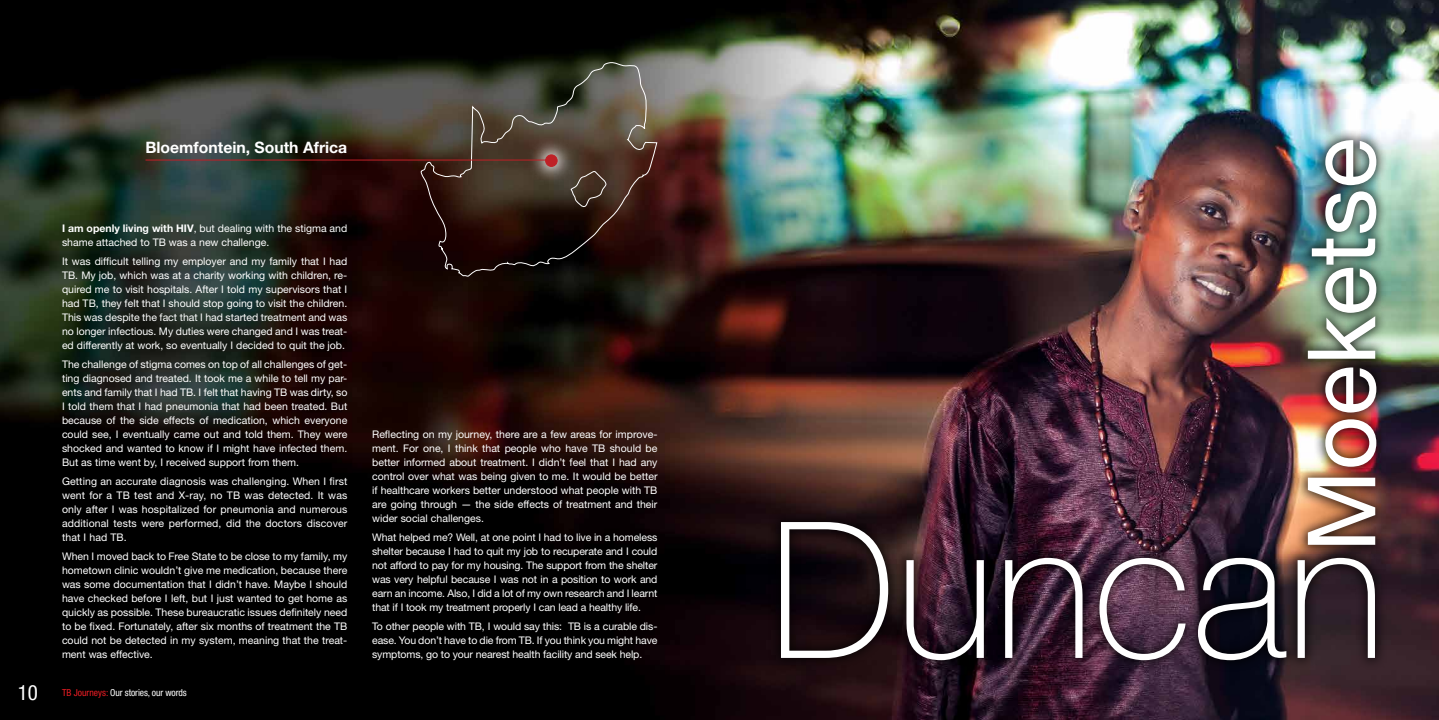
<style>
.page{position:relative;width:1439px;height:720px;background:#fff}
.page>*{position:absolute;margin:0;border:0;box-sizing:border-box;transform-origin:0 0}
.t1{font:100 190.05px "Helvetica Neue LT Std";color:#fff}
.t2{font:94.33px "Helvetica Neue LT Std";color:#fff}
.t3{font:700 15.75px "Helvetica Neue LT Std";color:#fff}
.t4{font:10.5px/14px "Helvetica Neue LT Std";color:#fff;text-align:justify}
.t5{font:condensed 9.62px "Helvetica Neue LT Std";letter-spacing:-.01em;color:#fff}
.s1{font-weight:700}
.s2{font-size:21px}
.s3{color:#ed1d24}
</style>
<div class="page">
<img style="left:0;top:0;width:1439px;height:719px">
<div style="left:768px;top:509px;width:619px;height:163px;background:#000;opacity:.75"></div>
<div style="left:1295px;top:128px;width:93px;height:429px;background:#000;opacity:.75"></div>
<svg style="left:420px;top:60px;width:238px;height:218px;background:#3d3027"></svg>
<svg style="left:527px;top:136px;width:48px;height:49px;background:#5d4e42"></svg>
<div style="left:545px;top:155px;width:12px;height:11px;background:#bf2026;border-radius:50%"></div>
<div style="left:545px;top:154px;width:12px;height:13px;border:1px solid #bf2026;border-radius:50%"></div>
<hr style="left:145px;top:159px;width:408px;height:1px;background:#bf2026">
<h3 class="t3" style="left:145px;top:137px;width:203px">Bloemfontein, South Africa</h3>
<p class="t4" style="left:62px;top:221px;width:287px"><span class="s1">I am openly living with HIV</span>, but dealing with the stigma and shame attached to TB was a new challenge.</p>
<p class="t4" style="left:62px;top:254px;width:287px">It was difficult telling my employer and my family that I had TB. My job, which was at a charity working with children, re&shy;quired me to visit hospitals. After I told my supervisors that I had TB, they felt that I should stop going to visit the children.<br>This was despite the fact that I had started treatment and was no longer infectious. My duties were changed and I was treat&shy;ed differently at work, so eventually I decided to quit the job.</p>
<p class="t4" style="left:62px;top:356px;width:287px">The challenge of stigma comes on top of all challenges of get&shy;ting diagnosed and treated. It took me a while to tell my par&shy;ents and family that I had TB. I felt that having TB was dirty, so I told them that I had pneumonia that had been treated. But because of the side effects of medication, which everyone could see, I eventually came out and told them. They were shocked and wanted to know if I might have infected them.<br>But as time went by, I received support from them.</p>
<p class="t4" style="left:62px;top:473px;width:287px">Getting an accurate diagnosis was challenging. When I first went for a TB test and X-ray, no TB was detected. It was only after I was hospitalized for pneumonia and numerous additional tests were performed, did the doctors discover that I had TB.</p>
<p class="t4" style="left:62px;top:548px;width:287px">When I moved back to Free State to be close to my family, my hometown clinic wouldn’t give me medication, because there was some documentation that I didn’t have. Maybe I should have checked before I left, but I just wanted to get home as quickly as possible. These bureaucratic issues definitely need to be fixed. Fortunately, after six months of treatment the TB could not be detected in my system, meaning that the treat&shy;ment was effective.</p>
<p class="t5" style="left:18px;top:686px;width:170px"><span class="s2">10</span> <span class="s3">TB Journeys:</span> Our stories, our words</p>
<p class="t4" style="left:372px;top:426px;width:287px">Reflecting on my journey, there are a few areas for improve&shy;ment. For one, I think that people who have TB should be better informed about treatment. I didn’t feel that I had any control over what was being given to me. It would be better if healthcare workers better understood what people with TB are going through — the side effects of treatment and their wider social challenges.</p>
<p class="t4" style="left:372px;top:529px;width:287px">What helped me? Well, at one point I had to live in a homeless shelter because I had to quit my job to recuperate and I could not afford to pay for my housing. The support from the shelter was very helpful because I was not in a position to work and earn an income. Also, I did a lot of my own research and I learnt that if I took my treatment properly I can lead a healthy life.</p>
<p class="t4" style="left:372px;top:618px;width:287px">To other people with TB, I would say this: TB is a curable dis&shy;ease. You don’t have to die from TB. If you think you might have symptoms, go to your nearest health facility and seek help.</p>
<h2 class="t2" style="left:1285px;top:552px;width:416px;rotate:-90deg">Moeketse</h2>
<h1 class="t1" style="left:769px;top:481px;width:618px">Duncan</h1>
</div>
